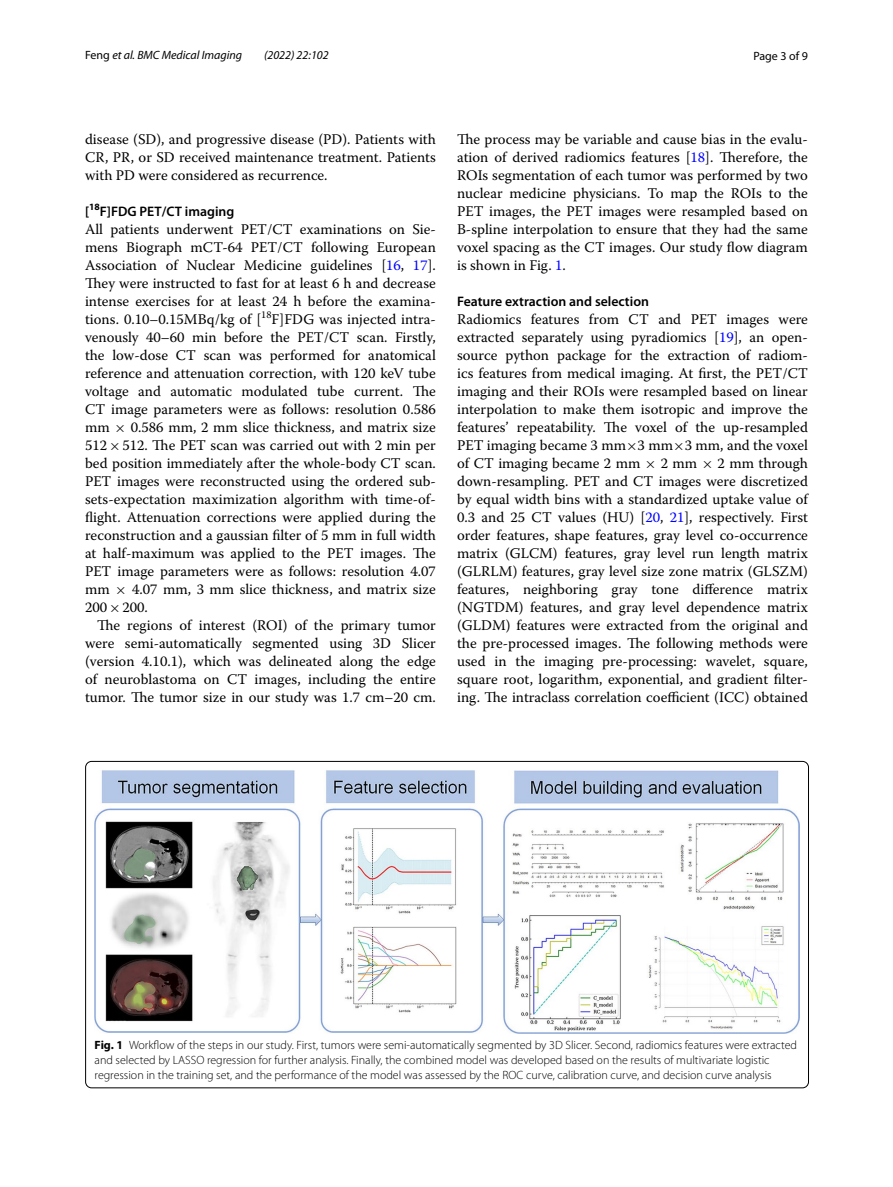
<style>
.page{position:relative;width:893px;height:1187px;background:#fff}
.page>*{position:absolute;margin:0;border:0;box-sizing:border-box;transform-origin:0 0}
.t1{font:14.7px/18px "Warnock Pro";color:#000;text-align:justify}
.t2{font:600 13.8px "Myriad Pro";color:#000}
.t3{font:300 12px/15px "Myriad Pro";color:#000}
.t4{font:italic 12px "Myriad Pro";color:#000}
.t5{font:12px "Myriad Pro";color:#000}
.s1{font-style:normal}
.s2{color:#00f}
.s3{font-family:"MTSY"}
.s4{font-weight:700}
</style>
<div class="page">
<img style="left:94px;top:770px;width:706px;height:263px">
<p class="t4" style="left:85px;top:48px;width:159px"><span class="s1">Feng</span> et al. BMC Medical Imaging</p>
<p class="t4" style="left:264px;top:48px;width:66px">(2022) 22:102</p>
<p class="t5" style="left:753px;top:48px;width:56px">Page 3 of 9</p>
<p class="t1" style="left:85px;top:130px;width:352px">disease (SD), and progressive disease (PD). Patients with CR, PR, or SD received maintenance treatment. Patients with PD were considered as recurrence.</p>
<p class="t2" style="left:85px;top:202px;width:151px">[<sup>18</sup>F]FDG PET/CT imaging</p>
<p class="t1" style="left:85px;top:220px;width:352px">All patients underwent PET/CT examinations on Sie&shy;mens Biograph mCT-64 PET/CT following European Association of Nuclear Medicine guidelines [<span class="s2">16</span>, <span class="s2">17</span>].<br>They were instructed to fast for at least 6 h and decrease intense exercises for at least 24 h before the examina&shy;tions. 0.10–0.15MBq/kg of [<sup>18</sup>F]FDG was injected intra&shy;venously 40–60 min before the PET/CT scan. Firstly, the low-dose CT scan was performed for anatomical reference and attenuation correction, with 120 keV tube voltage and automatic modulated tube current. The CT image parameters were as follows: resolution 0.586 mm <span class="s3">×</span> 0.586 mm, 2 mm slice thickness, and matrix size 512<span class="s3">×</span>512. The PET scan was carried out with 2 min per bed position immediately after the whole-body CT scan.<br>PET images were reconstructed using the ordered sub&shy;sets-expectation maximization algorithm with time-of&shy;flight. Attenuation corrections were applied during the reconstruction and a gaussian filter of 5 mm in full width at half-maximum was applied to the PET images. The PET image parameters were as follows: resolution 4.07 mm <span class="s3">×</span> 4.07 mm, 3 mm slice thickness, and matrix size 200<span class="s3">×</span>200.</p>
<p class="t1" style="left:85px;top:616px;width:352px;text-indent:12px">The regions of interest (ROI) of the primary tumor were semi-automatically segmented using 3D Slicer (version 4.10.1), which was delineated along the edge of neuroblastoma on CT images, including the entire tumor. The tumor size in our study was 1.7 cm–20 cm.</p>
<p class="t1" style="left:457px;top:130px;width:352px">The process may be variable and cause bias in the evalu&shy;ation of derived radiomics features [<span class="s2">18</span>]. Therefore, the ROIs segmentation of each tumor was performed by two nuclear medicine physicians. To map the ROIs to the PET images, the PET images were resampled based on B-spline interpolation to ensure that they had the same voxel spacing as the CT images. Our study flow diagram is shown in Fig. <span class="s2">1</span>.</p>
<p class="t2" style="left:457px;top:292px;width:193px">Feature extraction and selection</p>
<p class="t1" style="left:457px;top:310px;width:352px">Radiomics features from CT and PET images were extracted separately using pyradiomics [<span class="s2">19</span>], an open&shy;source python package for the extraction of radiom&shy;ics features from medical imaging. At first, the PET/CT imaging and their ROIs were resampled based on linear interpolation to make them isotropic and improve the features’ repeatability. The voxel of the up-resampled PET imaging became 3 mm<span class="s3">×</span>3 mm<span class="s3">×</span>3 mm, and the voxel of CT imaging became 2 mm <span class="s3">×</span> 2 mm <span class="s3">×</span> 2 mm through down-resampling. PET and CT images were discretized by equal width bins with a standardized uptake value of 0.3 and 25 CT values (HU) [<span class="s2">20</span>, <span class="s2">21</span>], respectively. First order features, shape features, gray level co-occurrence matrix (GLCM) features, gray level run length matrix (GLRLM) features, gray level size zone matrix (GLSZM) features, neighboring gray tone difference matrix (NGTDM) features, and gray level dependence matrix (GLDM) features were extracted from the original and the pre-processed images. The following methods were used in the imaging pre-processing: wavelet, square, square root, logarithm, exponential, and gradient filter&shy;ing. The intraclass correlation coefficient (ICC) obtained</p>
<p class="t3" style="left:95px;top:1037px;width:704px"><span class="s4">Fig. 1</span> Workflow of the steps in our study. First, tumors were semi-automatically segmented by 3D Slicer. Second, radiomics features were extracted and selected by LASSO regression for further analysis. Finally, the combined model was developed based on the results of multivariate logistic regression in the training set, and the performance of the model was assessed by the ROC curve, calibration curve, and decision curve analysis</p>
</div>
